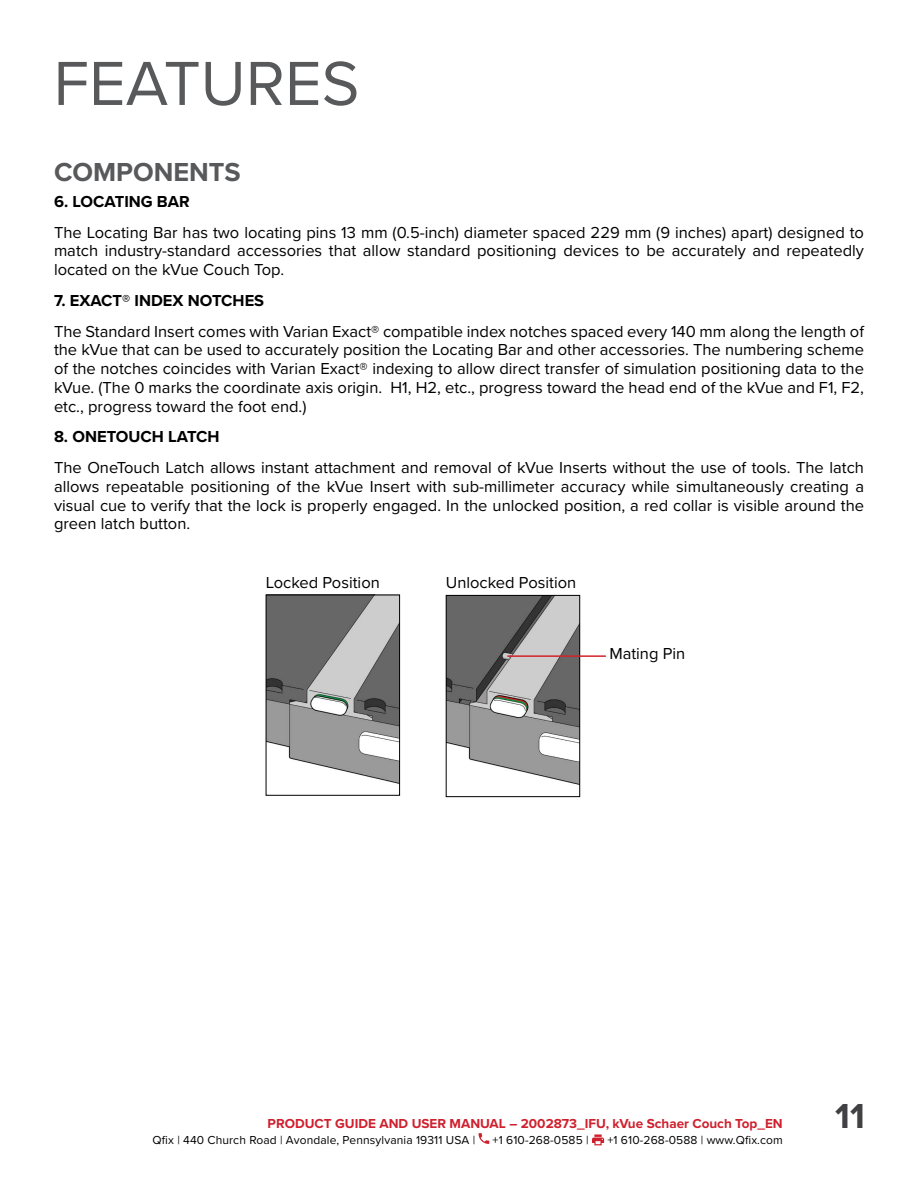
<style>
.page{position:relative;width:918px;height:1188px;background:#fff}
.page>*{position:absolute;margin:0;border:0;box-sizing:border-box;transform-origin:0 0}
.t1{font:64.5px "Proxima Nova";color:#58595b}
.t2{font:700 36px "Proxima Nova";color:#414042}
.t3{font:700 27px "Proxima Nova";color:#58595b}
.t4{font:16.5px/18.8px "Proxima Nova";color:#000;text-align:justify}
.t5{font:700 16.5px "Proxima Nova";color:#000}
.t6{font:700 13.5px "Proxima Nova";color:#cf202e}
.t7{font:12px "Proxima Nova";letter-spacing:.01em;color:#000}
</style>
<div class="page">
<svg style="left:479px;top:1133px;width:10px;height:11px"></svg>
<svg style="left:592px;top:1134px;width:12px;height:11px"></svg>
<img style="left:268px;top:597px;width:130px;height:187px">
<div style="left:266px;top:595px;width:134px;height:201px;border:1px solid #000"></div>
<img style="left:448px;top:597px;width:130px;height:188px">
<div style="left:446px;top:595px;width:134px;height:202px;border:1px solid #000"></div>
<hr style="left:507px;top:655px;width:99px;height:2px;background:#d2232a">
<h1 class="t1" style="left:54px;top:35px;width:307px">FEATURES</h1>
<h3 class="t3" style="left:54px;top:151px;width:188px">COMPONENTS</h3>
<p class="t5" style="left:54px;top:189px;width:137px">6. LOCATING BAR</p>
<p class="t4" style="left:54px;top:222px;width:812px">The Locating Bar has two locating pins 13 mm (0.5-inch) diameter spaced 229 mm (9 inches) apart) designed to match industry-standard accessories that allow standard positioning devices to be accurately and repeatedly located on the kVue Couch Top.</p>
<p class="t5" style="left:54px;top:288px;width:212px">7. EXACT® INDEX NOTCHES</p>
<p class="t4" style="left:54px;top:321px;width:812px">The Standard Insert comes with Varian Exact® compatible index notches spaced every 140 mm along the length of the kVue that can be used to accurately position the Locating Bar and other accessories. The numbering scheme of the notches coincides with Varian Exact® indexing to allow direct transfer of simulation positioning data to the kVue. (The 0 marks the coordinate axis origin. H1, H2, etc., progress toward the head end of the kVue and F1, F2, etc., progress toward the foot end.)</p>
<p class="t5" style="left:54px;top:425px;width:167px">8. ONETOUCH LATCH</p>
<p class="t4" style="left:54px;top:458px;width:812px">The OneTouch Latch allows instant attachment and removal of kVue Inserts without the use of tools. The latch allows repeatable positioning of the kVue Insert with sub-millimeter accuracy while simultaneously creating a visual cue to verify that the lock is properly engaged. In the unlocked position, a red collar is visible around the green latch button.</p>
<p class="t4" style="left:266px;top:572px;width:116px">Locked Position</p>
<p class="t4" style="left:446px;top:572px;width:132px">Unlocked Position</p>
<p class="t4" style="left:609px;top:643px;width:77px">Mating Pin</p>
<p class="t6" style="left:268px;top:1114px;width:517px">PRODUCT GUIDE AND USER MANUAL – 2002873_IFU, kVue Schaer Couch Top_EN</p>
<p class="t7" style="left:153px;top:1131px;width:324px">Qfix | 440 Church Road | Avondale, Pennsylvania 19311 USA |</p>
<p class="t7" style="left:493px;top:1131px;width:97px">+1 610-268-0585 |</p>
<p class="t7" style="left:607px;top:1131px;width:177px">+1 610-268-0588 | www.Qfix.com</p>
<h2 class="t2" style="left:835px;top:1089px;width:31px">11</h2>
</div>
